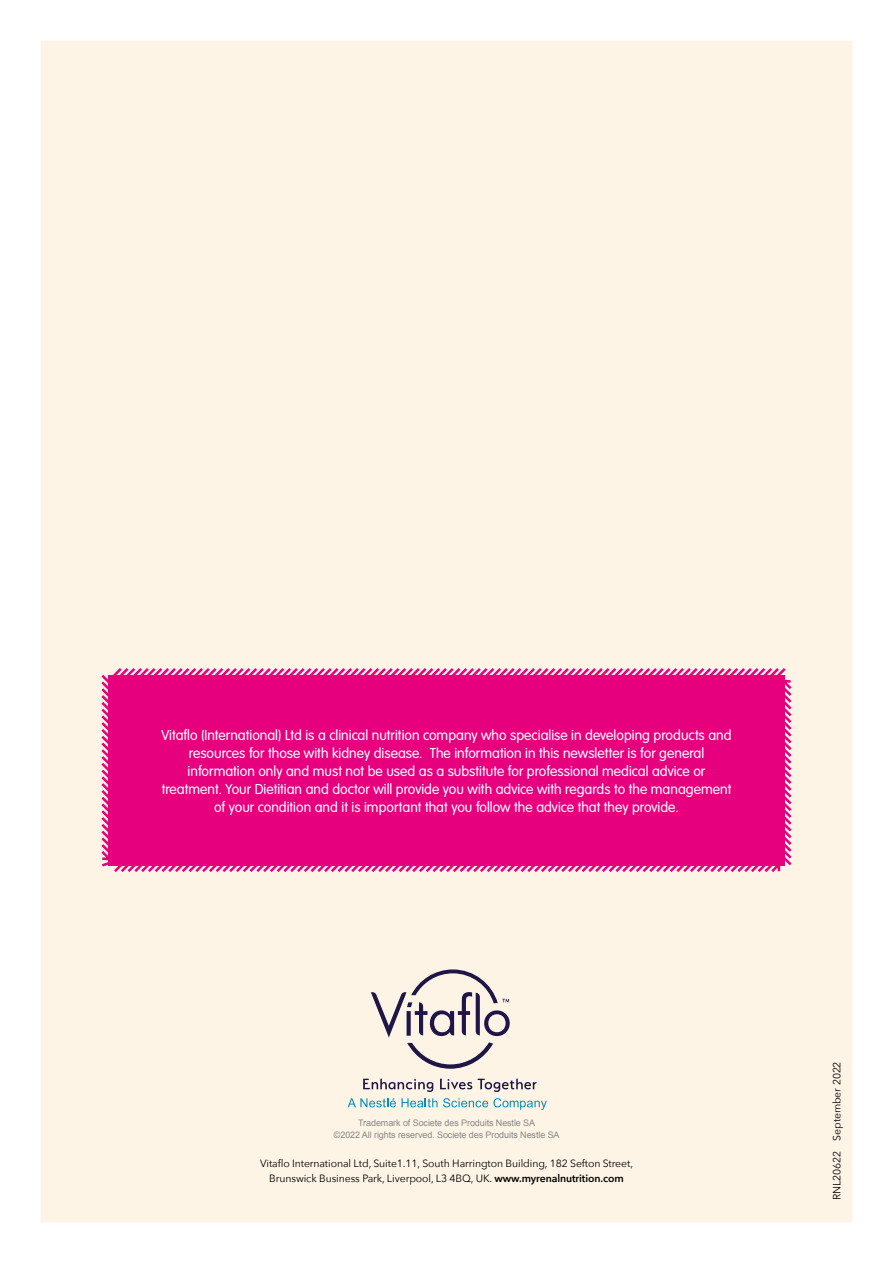
<style>
.page{position:relative;width:893px;height:1263px;background:#fef4e6}
.page>*{position:absolute;margin:0;border:0;box-sizing:border-box;transform-origin:0 0}
.t1{font:300 15px/18px "VAG Rundschrift D";color:#fff;text-align:center}
.t2{font:10.5px/15px "Avenir Next";letter-spacing:-.01em;color:#000;text-align:center}
.t3{font:9px/12px "Arial";letter-spacing:-.01em;color:#878787;text-align:center}
.s1{font-weight:600}
</style>
<div class="page">
<div style="left:101px;top:668px;width:691px;height:204px;background:#e6007e"></div>
<svg style="left:371px;top:969px;width:139px;height:100px"></svg>
<svg style="left:348px;top:1098px;width:48px;height:9px"></svg>
<svg style="left:402px;top:1098px;width:145px;height:12px"></svg>
<svg style="left:363px;top:1078px;width:70px;height:14px"></svg>
<svg style="left:440px;top:1078px;width:97px;height:14px"></svg>
<div style="left:0;top:0;width:893px;height:1263px;border:40px solid #fff"></div>
<p class="t1" style="left:161px;top:726px;width:572px">Vitaflo (International) Ltd is a clinical nutrition company who specialise in developing products and resources for those with kidney disease. The information in this newsletter is for general information only and must not be used as a substitute for professional medical advice or treatment. Your Dietitian and doctor will provide you with advice with regards to the management of your condition and it is important that you follow the advice that they provide.</p>
<p class="t3" style="left:334px;top:1116px;width:227px">Trademark of Societe des Produits Nestle SA<br>©2022 All rights reserved. Societe des Produits Nestle SA</p>
<p class="t2" style="left:260px;top:1156px;width:374px">Vitaflo International Ltd, Suite1.11, South Harrington Building, 182 Sefton Street,<br>Brunswick Business Park, Liverpool, L3 4BQ, UK. <span class="s1">www.myrenalnutrition.com</span></p>
<p class="t2" style="left:829px;top:1200px;width:140px;rotate:-90deg">RNL20622 September 2022</p>
</div>
